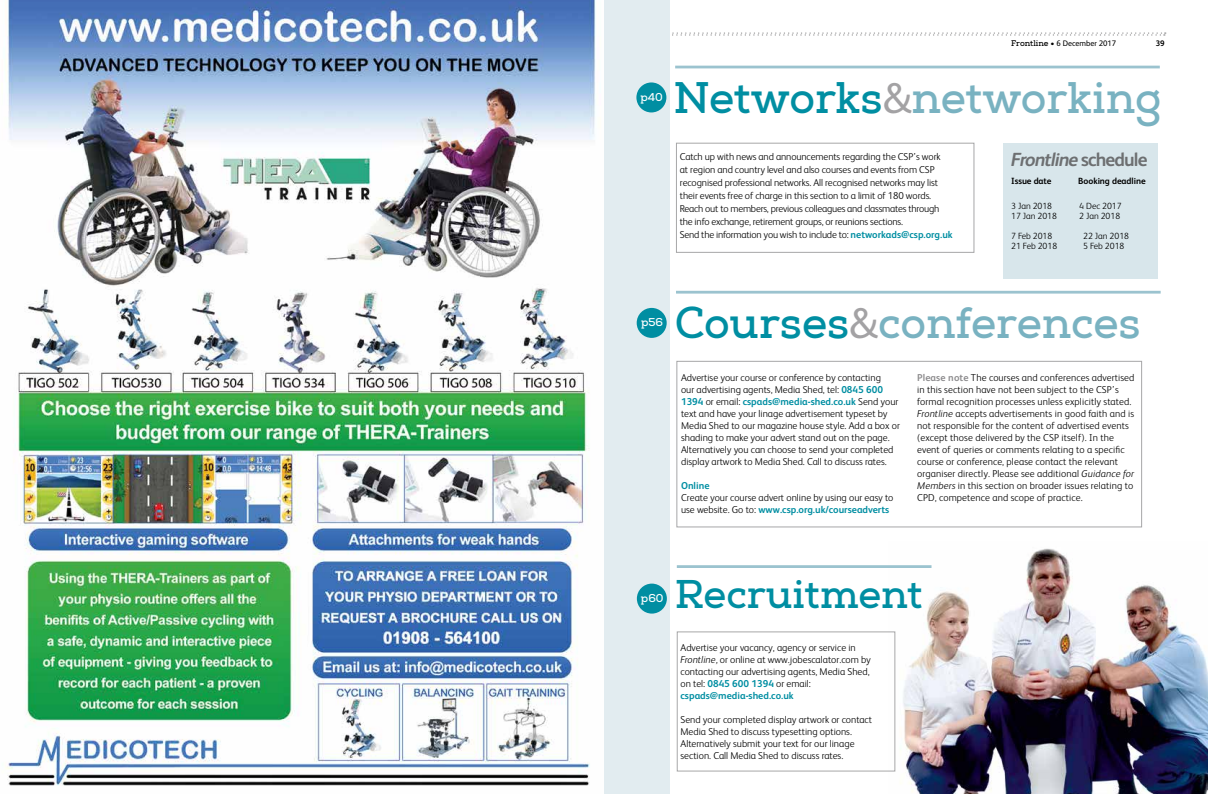
<style>
.page{position:relative;width:1208px;height:794px;background:#fff}
.page>*{position:absolute;margin:0;border:0;box-sizing:border-box;transform-origin:0 0}
.t1{font:700 43px "Nexa Slab";color:#79b2c1}
.t2{font:700 39px "Nexa Slab";color:#008ea2}
.t3{font:italic 700 19px "FS Albert";letter-spacing:-.045em;color:#6d6f71}
.t4{font:700 11px "Nexa Slab";color:#fff}
.t5{font:300 10px/12px "FS Albert";color:#000}
.t6{font:700 10px "FS Albert";color:#008ea2}
.t7{font:300 9px "FS Albert";color:#000}
.t8{font:700 9px "FS Albert";letter-spacing:-.005em;color:#000}
.t9{font:8px "FS Albert";color:#000}
.t10{font:700 8px "FS Albert";color:#000}
.s1{font-family:"Nexa Slab";font-weight:700}
.s2{color:#008ea2}
.s3{font-family:"FS Albert";font-weight:400;color:#a3a2a4}
.s4{font-weight:700;color:#008ea2}
.s5{font-style:normal}
.s6{font-weight:700;color:#8e8d8f}
.s7{font-style:italic}
</style>
<div class="page">
<img style="left:888px;top:548px;width:320px;height:246px">
<svg style="left:669px;top:32px;width:496px;height:4px"></svg>
<hr style="left:675px;top:66px;width:484px;height:2px;background:#9bc3cf">
<div style="left:549px;top:0;width:120px;height:794px;background:#e2ecf0"></div>
<hr style="left:677px;top:565px;width:254px;height:3px;background:#9bc3cf">
<hr style="left:676px;top:291px;width:484px;height:2px;background:#9bc3cf">
<div style="left:636px;top:82px;width:30px;height:30px;background:#008ea2;border-radius:50%"></div>
<div style="left:676px;top:143px;width:298px;height:110px;border:1px solid #a7a7a8"></div>
<div style="left:1003px;top:143px;width:155px;height:136px;background:#d8e6eb"></div>
<div style="left:676px;top:361px;width:465px;height:166px;border:1px solid #a7a7a8"></div>
<div style="left:677px;top:631px;width:218px;height:140px;border:1px solid #a7a7a8"></div>
<div style="left:636px;top:308px;width:30px;height:30px;background:#008ea2;border-radius:50%"></div>
<div style="left:637px;top:583px;width:30px;height:30px;background:#008ea2;border-radius:50%"></div>
<img style="left:6px;top:0;width:598px;height:794px">
<p class="t9" style="left:1011px;top:38px;width:107px"><span class="s1">Frontline</span> • 6 December 2017</p>
<p class="t10" style="left:1155px;top:38px;width:10px">39</p>
<p class="t4" style="left:640px;top:90px;width:24px">p40</p>
<h1 class="t1" style="left:673px;top:72px;width:489px"><span class="s2">Networks</span><span class="s3">&amp;</span>networking</h1>
<p class="t5" style="left:680px;top:150px;width:274px;line-height:13px">Catch up with news and announcements regarding the CSP’s work<br>at region and country level and also courses and events from CSP recognised professional networks. All recognised networks may list their events free of charge in this section to a limit of 180 words.<br>Reach out to members, previous colleagues and classmates through the info exchange, retirement groups, or reunions sections.<br>Send the information you wish to include to: <span class="s4">networkads@csp.org.uk</span></p>
<h3 class="t3" style="left:1011px;top:146px;width:138px">Frontline <span class="s5">schedule</span></h3>
<p class="t8" style="left:1011px;top:175px;width:42px">Issue date</p>
<p class="t8" style="left:1078px;top:175px;width:69px">Booking deadline</p>
<p class="t7" style="left:1011px;top:200px;width:42px">3 Jan 2018</p>
<p class="t7" style="left:1079px;top:200px;width:44px">4 Dec 2017</p>
<p class="t7" style="left:1011px;top:210px;width:47px">17 Jan 2018</p>
<p class="t7" style="left:1079px;top:210px;width:42px">2 Jan 2018</p>
<p class="t7" style="left:1011px;top:230px;width:43px">7 Feb 2018</p>
<p class="t7" style="left:1083px;top:230px;width:47px">22 Jan 2018</p>
<p class="t7" style="left:1011px;top:240px;width:47px">21 Feb 2018</p>
<p class="t7" style="left:1083px;top:240px;width:43px">5 Feb 2018</p>
<p class="t4" style="left:641px;top:316px;width:24px">p56</p>
<h1 class="t1" style="left:674px;top:297px;width:467px"><span class="s2">Courses</span><span class="s3">&amp;</span>conferences</h1>
<p class="t5" style="left:681px;top:371px;width:220px">Advertise your course or conference by contacting<br>our advertising agents, Media Shed, tel: <span class="s4">0845 600<br>1394</span> or email: <span class="s4">cspads@media-shed.co.uk</span> Send your text and have your linage advertisement typeset by Media Shed to our magazine house style. Add a box or shading to make your advert stand out on the page.<br>Alternatively you can choose to send your completed display artwork to Media Shed. Call to discuss rates.</p>
<p class="t6" style="left:681px;top:479px;width:30px">Online</p>
<p class="t5" style="left:681px;top:491px;width:214px">Create your course advert online by using our easy to use website. Go to: <span class="s4">www.csp.org.uk/courseadverts</span></p>
<p class="t5" style="left:917px;top:371px;width:219px"><span class="s6">Please note</span> The courses and conferences advertised in this section have not been subject to the CSP’s formal recognition processes unless explicitly stated.<br><span class="s7">Frontline</span> accepts advertisements in good faith and is not responsible for the content of advertised events (except those delivered by the CSP itself). In the event of queries or comments relating to a specific course or conference, please contact the relevant organiser directly. Please see additional <span class="s7">Guidance for Members</span> in this section on broader issues relating to CPD, competence and scope of practice.</p>
<p class="t4" style="left:641px;top:591px;width:24px">p60</p>
<h2 class="t2" style="left:674px;top:571px;width:249px">Recruitment</h2>
<p class="t5" style="left:680px;top:641px;width:192px">Advertise your vacancy, agency or service in <span class="s7">Frontline,</span> or online at www.jobescalator.com by contacting our advertising agents, Media Shed, on tel: <span class="s4">0845 600 1394</span> or email: <span class="s4">cspads@media-shed.co.uk</span></p>
<p class="t5" style="left:680px;top:713px;width:193px">Send your completed display artwork or contact Media Shed to discuss typesetting options.<br>Alternatively submit your text for our linage section. Call Media Shed to discuss rates.</p>
</div>
